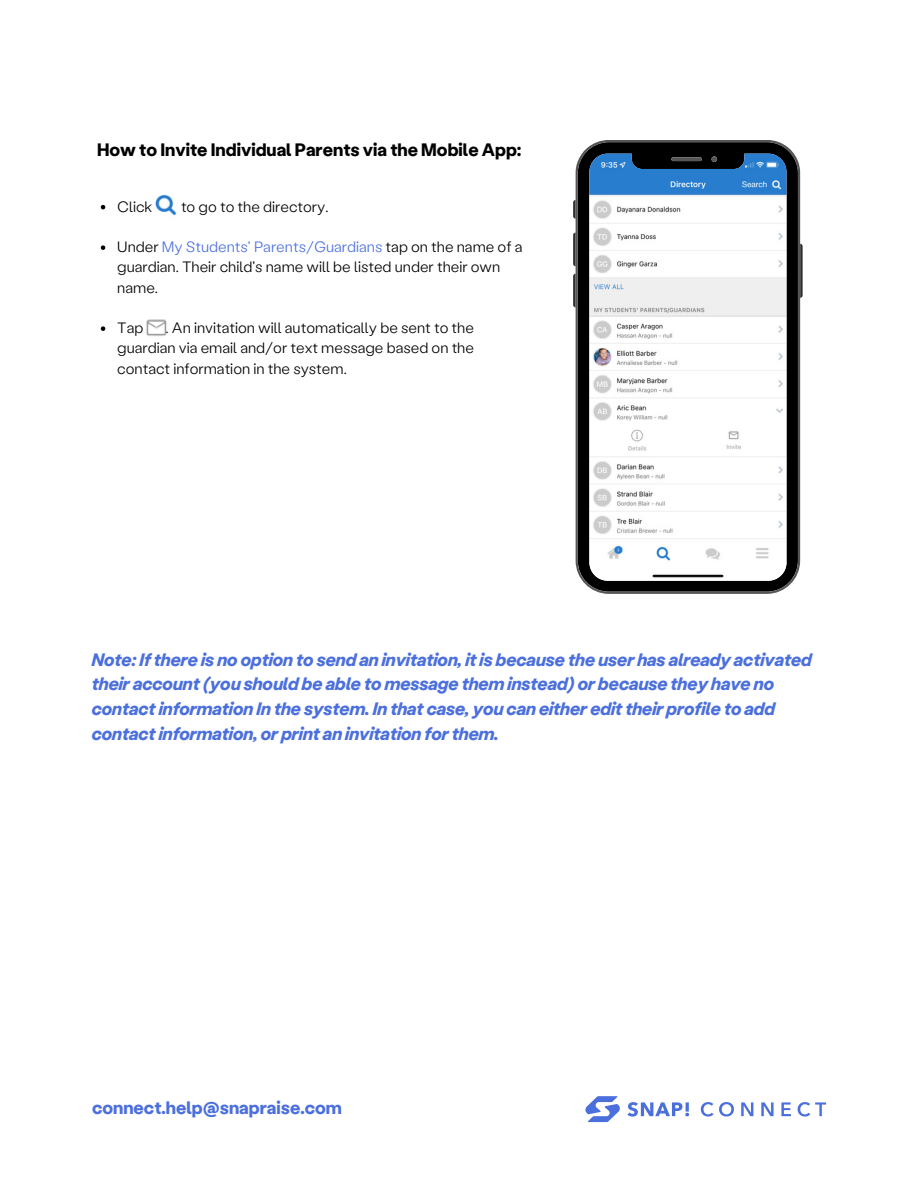
<style>
.page{position:relative;width:918px;height:1188px;background:#fff}
.page>*{position:absolute;margin:0;border:0;box-sizing:border-box;transform-origin:0 0}
.t1{font:italic 700 18px/24.8px "Labil Grotesk";color:#4b6fdd}
.t2{font:700 18px "Labil Grotesk";color:#000}
.t3{font:700 18px "Labil Grotesk";color:#4b6fdd}
.t4{font:300 15px/20.2px "Labil Grotesk";color:#000}
.s1{color:#4b6fdd}
</style>
<div class="page">
<svg style="left:701px;top:1102px;width:33px;height:15px"></svg>
<svg style="left:741px;top:1102px;width:12px;height:14px"></svg>
<svg style="left:761px;top:1102px;width:13px;height:14px"></svg>
<svg style="left:781px;top:1102px;width:10px;height:14px"></svg>
<svg style="left:798px;top:1102px;width:28px;height:15px"></svg>
<svg style="left:585px;top:1096px;width:35px;height:26px"></svg>
<svg style="left:627px;top:1102px;width:62px;height:15px"></svg>
<svg style="left:573px;top:200px;width:3px;height:19px"></svg>
<svg style="left:573px;top:233px;width:3px;height:33px"></svg>
<svg style="left:573px;top:274px;width:3px;height:33px"></svg>
<svg style="left:800px;top:244px;width:2px;height:54px"></svg>
<svg style="left:576px;top:140px;width:224px;height:454px"></svg>
<img style="left:155px;top:194px;width:22px;height:22px">
<svg style="left:101px;top:205px;width:4px;height:4px"></svg>
<svg style="left:101px;top:245px;width:4px;height:5px"></svg>
<svg style="left:101px;top:326px;width:4px;height:5px"></svg>
<img style="left:146px;top:319px;width:21px;height:17px">
<p class="t2" style="left:97px;top:137px;width:426px">How to Invite Individual Parents via the Mobile App:</p>
<p class="t4" style="left:117px;top:196px;width:37px">Click</p>
<p class="t4" style="left:181px;top:196px;width:149px">to go to the directory.</p>
<p class="t4" style="left:117px;top:236px;width:407px">Under <span class="s1">My Students' Parents/Guardians</span> tap on the name of a guardian. Their child's name will be listed under their own name.</p>
<p class="t4" style="left:117px;top:317px;width:28px">Tap</p>
<p class="t4" style="left:117px;top:317px;width:358px;text-align:justify;text-indent:48px">. An invitation will automatically be sent to the guardian via email and/or text message based on the contact information in the system.</p>
<p class="t1" style="left:92px;top:646px;width:722px">Note: If there is no option to send an invitation, it is because the user has already activated their account (you should be able to message them instead) or because they have no contact information In the system. In that case, you can either edit their profile to add contact information, or print an invitation for them.</p>
<p class="t3" style="left:92px;top:1096px;width:251px">connect.help@snapraise.com</p>
</div>
